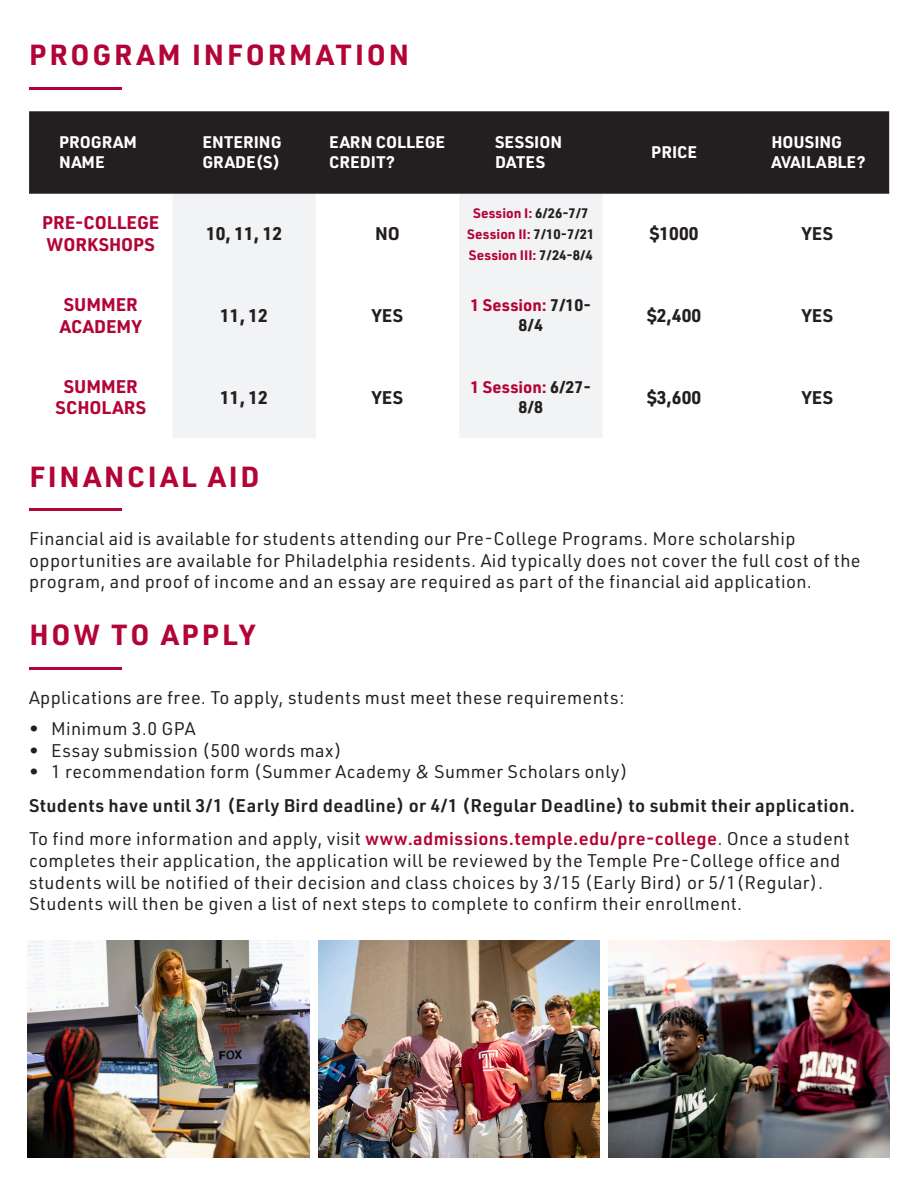
<style>
.page{position:relative;width:918px;height:1188px;background:#fff}
.page>*{position:absolute;margin:0;border:0;box-sizing:border-box;transform-origin:0 0}
.t1{font:700 28.5px "URWDIN";letter-spacing:.1em;color:#b30437}
.t2{font:18px/21.6px "URWDIN";letter-spacing:.02em;color:#231f20}
.t3{font:600 18px "URWDIN";letter-spacing:.02em;color:#231f20}
.t4{font:700 18px "URWDIN";color:#231f20}
.t5{font:700 18px/21.6px "URWDIN";color:#b30437;text-align:center}
.t6{font:700 16.5px "URWDIN";color:#fff}
.t7{font:700 16.5px/19.8px "URWDIN";color:#b30437;text-align:center}
.t8{font:700 13.5px "URWDIN";color:#b30437}
.s1{color:#231f20}
.s2{font-weight:600;color:#b30437}
</style>
<div class="page">
<hr style="left:29px;top:87px;width:92px;height:3px;background:#b30437">
<div style="left:29px;top:111px;width:860px;height:81px;background:#231f20"></div>
<svg style="left:173px;top:194px;width:429px;height:244px;fill:#f2f3f4"></svg>
<hr style="left:29px;top:192px;width:143px;height:2px;background:#231f20">
<hr style="left:172px;top:192px;width:144px;height:2px;background:#231f20">
<hr style="left:316px;top:192px;width:143px;height:2px;background:#231f20">
<hr style="left:459px;top:192px;width:144px;height:2px;background:#231f20">
<hr style="left:603px;top:192px;width:143px;height:2px;background:#231f20">
<hr style="left:746px;top:192px;width:143px;height:2px;background:#231f20">
<hr style="left:29px;top:509px;width:93px;height:2px;background:#b30437">
<img style="left:28px;top:941px;width:281px;height:217px">
<img style="left:318px;top:941px;width:281px;height:217px">
<img style="left:608px;top:941px;width:282px;height:217px">
<hr style="left:29px;top:667px;width:93px;height:2px;background:#b30437">
<p class="t1" style="left:29px;top:36px;width:381px">PROGRAM INFORMATION</p>
<p class="t6" style="left:59px;top:131px;width:79px">PROGRAM</p>
<p class="t6" style="left:59px;top:151px;width:47px">NAME</p>
<p class="t5" style="left:42px;top:211px;width:119px">PRE-COLLEGE</p>
<p class="t5" style="left:47px;top:233px;width:110px">WORKSHOPS</p>
<p class="t6" style="left:202px;top:131px;width:81px">ENTERING</p>
<p class="t6" style="left:202px;top:151px;width:79px">GRADE(S)</p>
<p class="t6" style="left:329px;top:131px;width:117px">EARN COLLEGE</p>
<p class="t6" style="left:329px;top:151px;width:67px">CREDIT?</p>
<p class="t4" style="left:206px;top:221px;width:78px">10, 11, 12</p>
<p class="t4" style="left:375px;top:221px;width:26px">NO</p>
<p class="t6" style="left:495px;top:131px;width:69px">SESSION</p>
<p class="t6" style="left:495px;top:151px;width:52px">DATES</p>
<p class="t8" style="left:473px;top:204px;width:117px">Session I: <span class="s1">6/26-7/7</span></p>
<p class="t8" style="left:467px;top:225px;width:129px">Session II: <span class="s1">7/10-7/21</span></p>
<p class="t8" style="left:469px;top:246px;width:126px">Session III: <span class="s1">7/24-8/4</span></p>
<p class="t6" style="left:651px;top:141px;width:47px">PRICE</p>
<p class="t6" style="left:771px;top:131px;width:72px">HOUSING</p>
<p class="t6" style="left:771px;top:151px;width:96px">AVAILABLE?</p>
<p class="t4" style="left:650px;top:221px;width:50px">$1000</p>
<p class="t4" style="left:802px;top:221px;width:33px">YES</p>
<p class="t5" style="left:64px;top:293px;width:75px">SUMMER</p>
<p class="t5" style="left:60px;top:315px;width:83px">ACADEMY</p>
<p class="t4" style="left:220px;top:303px;width:49px">11, 12</p>
<p class="t4" style="left:372px;top:303px;width:33px">YES</p>
<p class="t7" style="left:471px;top:295px;width:122px">1 Session: <span class="s1">7/10-<br>8/4</span></p>
<p class="t4" style="left:647px;top:303px;width:55px">$2,400</p>
<p class="t4" style="left:802px;top:303px;width:33px">YES</p>
<p class="t5" style="left:56px;top:375px;width:92px">SUMMER<br>SCHOLARS</p>
<p class="t4" style="left:220px;top:385px;width:49px">11, 12</p>
<p class="t4" style="left:372px;top:385px;width:33px">YES</p>
<p class="t7" style="left:471px;top:377px;width:122px">1 Session: <span class="s1">6/27-<br>8/8</span></p>
<p class="t4" style="left:647px;top:385px;width:55px">$3,600</p>
<p class="t4" style="left:802px;top:385px;width:33px">YES</p>
<p class="t1" style="left:29px;top:457px;width:232px">FINANCIAL AID</p>
<p class="t2" style="left:29px;top:527px;width:768px">Financial aid is available for students attending our Pre-College Programs. More scholarship</p>
<p class="t2" style="left:29px;top:549px;width:833px">opportunities are available for Philadelphia residents. Aid typically does not cover the full cost of the program, and proof of income and an essay are required as part of the financial aid application.</p>
<p class="t1" style="left:29px;top:615px;width:227px">HOW TO APPLY</p>
<p class="t2" style="left:29px;top:686px;width:597px">Applications are free. To apply, students must meet these requirements:</p>
<p class="t2" style="left:29px;top:717px;width:168px">• Minimum 3.0 GPA</p>
<p class="t2" style="left:29px;top:739px;width:314px">• Essay submission (500 words max)</p>
<p class="t2" style="left:29px;top:761px;width:600px">• 1 recommendation form (Summer Academy &amp; Summer Scholars only)</p>
<p class="t3" style="left:29px;top:793px;width:828px">Students have until 3/1 (Early Bird deadline) or 4/1 (Regular Deadline) to submit their application.</p>
<p class="t2" style="left:29px;top:828px;width:822px">To find more information and apply, visit <span class="s2">www.admissions.temple.edu/pre-college</span>. Once a student completes their application, the application will be reviewed by the Temple Pre-College office and</p>
<p class="t2" style="left:29px;top:871px;width:796px">students will be notified of their decision and class choices by 3/15 (Early Bird) or 5/1(Regular).</p>
<p class="t2" style="left:29px;top:893px;width:715px">Students will then be given a list of next steps to complete to confirm their enrollment.</p>
</div>
